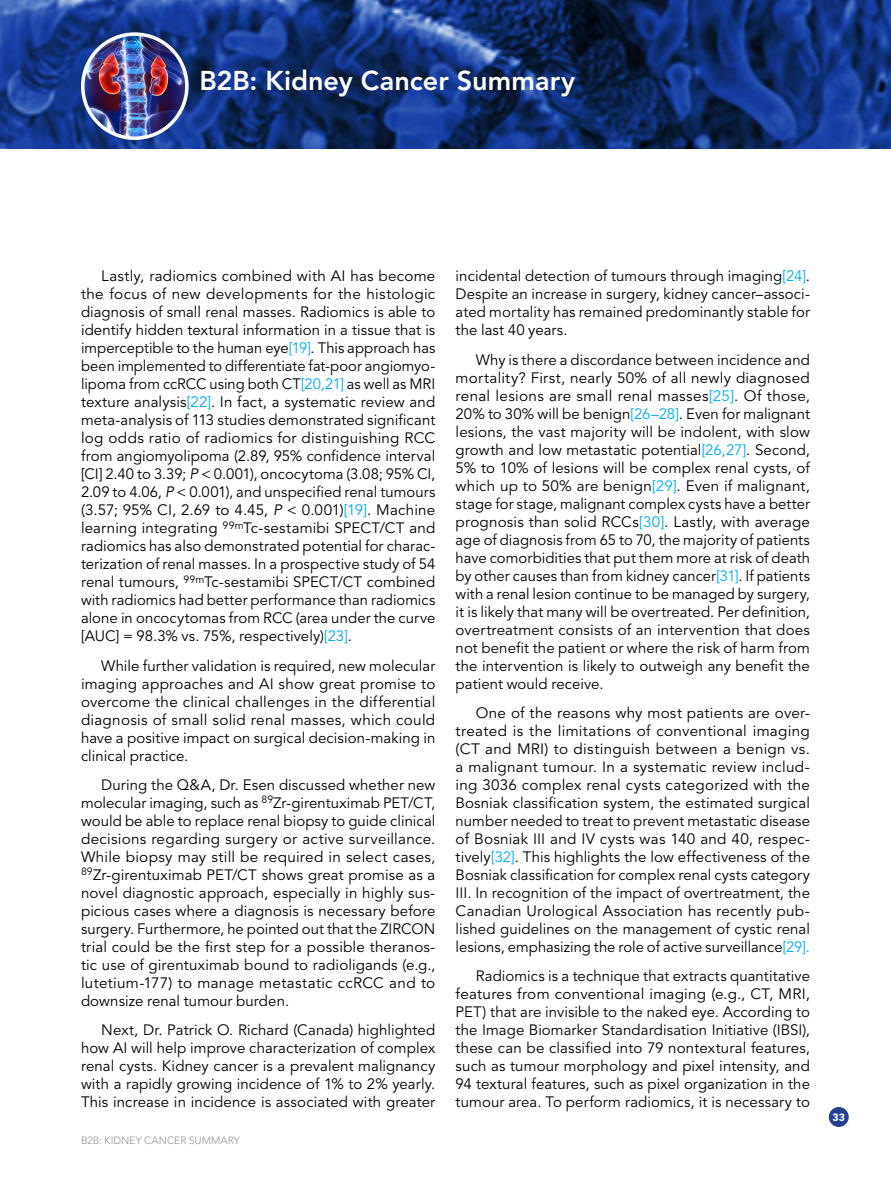
<style>
.page{position:relative;width:891px;height:1188px;background:#fff}
.page>*{position:absolute;margin:0;border:0;box-sizing:border-box;transform-origin:0 0}
.t1{font:800 27px "Avenir LT Std";letter-spacing:.005em;color:#fff}
.t2{font:15px/18px "Avenir LT Std";letter-spacing:.005em;color:#000;text-align:justify}
.t3{font:300 10.5px "Avenir LT Std";color:#939598}
.t4{font:900 10.5px "Avenir LT Std";color:#fff}
.s1{color:#00aeef}
.s2{font-style:italic}
</style>
<div class="page">
<div style="left:829px;top:1107px;width:20px;height:20px;background:#25408f;border-radius:50%"></div>
<img style="left:0;top:0;width:891px;height:149px">
<img style="left:83px;top:34px;width:104px;height:104px;border-radius:52px">
<div style="left:81px;top:32px;width:108px;height:108px;border:4px solid #fff;border-radius:50%"></div>
<h1 class="t1" style="left:200px;top:64px;width:377px">B2B: Kidney Cancer Summary</h1>
<p class="t2" style="left:81px;top:268px;width:356px;text-indent:20px">Lastly, radiomics combined with AI has become the focus of new developments for the histologic diagnosis of small renal masses. Radiomics is able to identify hidden textural information in a tissue that is imperceptible to the human eye<span class="s1">[19]</span>. This approach has been implemented to differentiate fat-poor angiomyo&shy;lipoma from ccRCC using both CT<span class="s1">[20,21]</span> as well as MRI texture analysis<span class="s1">[22]</span>. In fact, a systematic review and meta-analysis of 113 studies demonstrated significant log odds ratio of radiomics for distinguishing RCC from angiomyolipoma (2.89, 95% confidence interval [CI] 2.40 to 3.39; <span class="s2">P</span> &lt; 0.001), oncocytoma (3.08; 95% CI, 2.09 to 4.06, <span class="s2">P</span> &lt; 0.001), and unspecified renal tumours (3.57; 95% CI, 2.69 to 4.45, <span class="s2">P</span> &lt; 0.001)<span class="s1">[19]</span>. Machine learning integrating <sup>99m</sup>Tc-sestamibi SPECT/CT and radiomics has also demonstrated potential for charac&shy;terization of renal masses. In a prospective study of 54 renal tumours, <sup>99m</sup>Tc-sestamibi SPECT/CT combined with radiomics had better performance than radiomics alone in oncocytomas from RCC (area under the curve [AUC] = 98.3% vs. 75%, respectively)<span class="s1">[23]</span>.</p>
<p class="t2" style="left:81px;top:657px;width:356px;text-indent:20px">While further validation is required, new molecular imaging approaches and AI show great promise to overcome the clinical challenges in the differential diagnosis of small solid renal masses, which could have a positive impact on surgical decision-making in clinical practice.</p>
<p class="t2" style="left:81px;top:776px;width:356px;text-indent:20px">During the Q&amp;A, Dr. Esen discussed whether new molecular imaging, such as <sup>89</sup>Zr-girentuximab PET/CT, would be able to replace renal biopsy to guide clinical decisions regarding surgery or active surveillance.<br>While biopsy may still be required in select cases, <sup>89</sup>Zr-girentuximab PET/CT shows great promise as a novel diagnostic approach, especially in highly sus&shy;picious cases where a diagnosis is necessary before surgery. Furthermore, he pointed out that the ZIRCON trial could be the first step for a possible theranos&shy;tic use of girentuximab bound to radioligands (e.g., lutetium-177) to manage metastatic ccRCC and to downsize renal tumour burden.</p>
<p class="t2" style="left:81px;top:1021px;width:356px;text-indent:20px">Next, Dr. Patrick O. Richard (Canada) highlighted how AI will help improve characterization of complex renal cysts. Kidney cancer is a prevalent malignancy with a rapidly growing incidence of 1% to 2% yearly.<br>This increase in incidence is associated with greater</p>
<p class="t3" style="left:81px;top:1134px;width:160px">B2B: KIDNEY CANCER SUMMARY</p>
<p class="t2" style="left:456px;top:268px;width:356px">incidental detection of tumours through imaging<span class="s1">[24]</span>.<br>Despite an increase in surgery, kidney cancer–associ&shy;ated mortality has remained predominantly stable for the last 40 years.</p>
<p class="t2" style="left:456px;top:351px;width:356px;text-indent:20px">Why is there a discordance between incidence and mortality? First, nearly 50% of all newly diagnosed renal lesions are small renal masses<span class="s1">[25]</span>. Of those, 20% to 30% will be benign<span class="s1">[26–28]</span>. Even for malignant lesions, the vast majority will be indolent, with slow growth and low metastatic potential<span class="s1">[26,27]</span>. Second, 5% to 10% of lesions will be complex renal cysts, of which up to 50% are benign<span class="s1">[29]</span>. Even if malignant, stage for stage, malignant complex cysts have a better prognosis than solid RCCs<span class="s1">[30]</span>. Lastly, with average age of diagnosis from 65 to 70, the majority of patients have comorbidities that put them more at risk of death by other causes than from kidney cancer<span class="s1">[31]</span>. If patients with a renal lesion continue to be managed by surgery, it is likely that many will be overtreated. Per definition, overtreatment consists of an intervention that does not benefit the patient or where the risk of harm from the intervention is likely to outweigh any benefit the patient would receive.</p>
<p class="t2" style="left:456px;top:704px;width:356px;text-indent:20px">One of the reasons why most patients are over&shy;treated is the limitations of conventional imaging (CT and MRI) to distinguish between a benign vs. a malignant tumour. In a systematic review includ&shy;ing 3036 complex renal cysts categorized with the Bosniak classification system, the estimated surgical number needed to treat to prevent metastatic disease of Bosniak III and IV cysts was 140 and 40, respec&shy;tively<span class="s1">[32]</span>. This highlights the low effectiveness of the Bosniak classification for complex renal cysts category III. In recognition of the impact of overtreatment, the Canadian Urological Association has recently pub&shy;lished guidelines on the management of cystic renal lesions, emphasizing the role of active surveillance<span class="s1">[29].</span></p>
<p class="t2" style="left:456px;top:967px;width:356px;text-indent:20px">Radiomics is a technique that extracts quantitative features from conventional imaging (e.g., CT, MRI, PET) that are invisible to the naked eye. According to the Image Biomarker Standardisation Initiative (IBSI), these can be classified into 79 nontextural features, such as tumour morphology and pixel intensity, and 94 textural features, such as pixel organization in the tumour area. To perform radiomics, it is necessary to</p>
<p class="t4" style="left:833px;top:1111px;width:14px">33</p>
</div>
